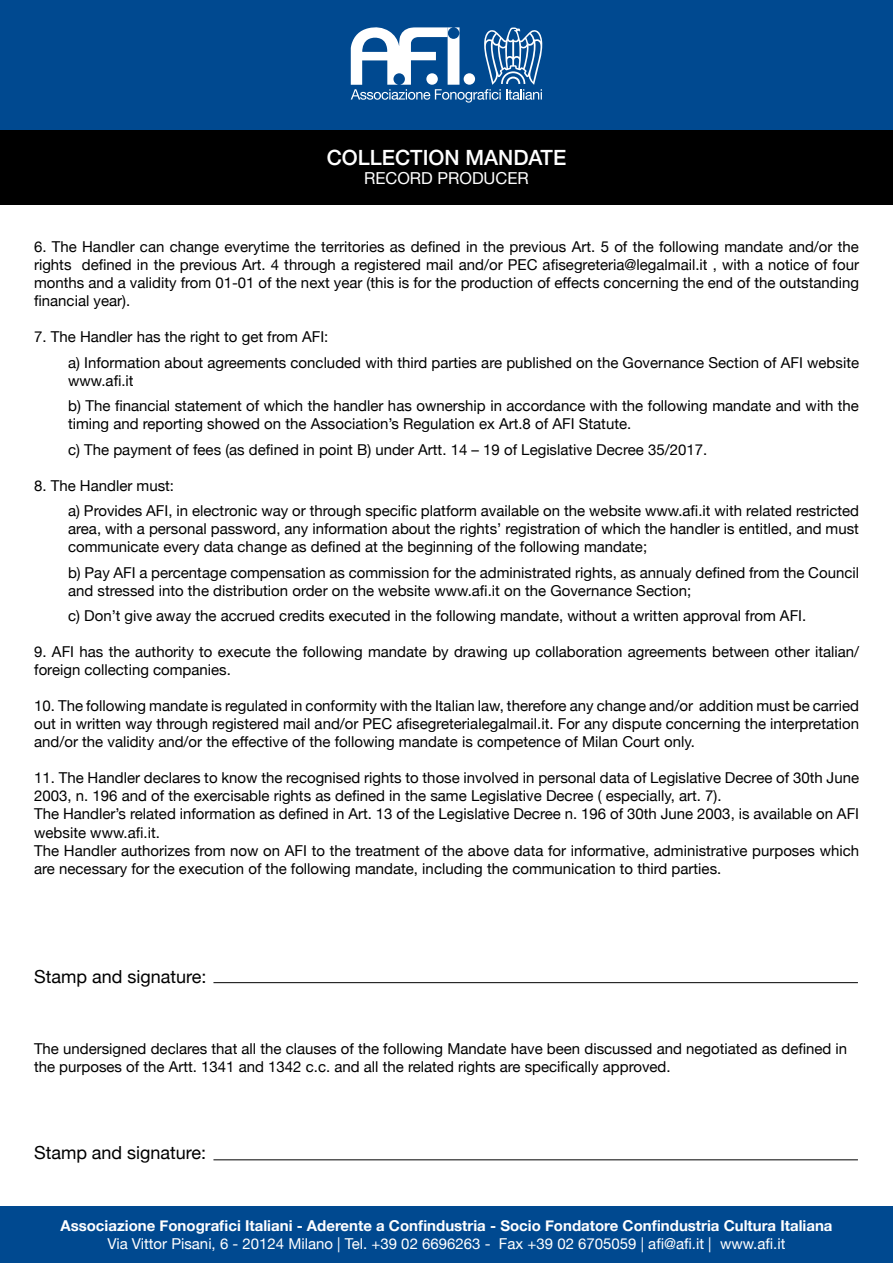
<style>
.page{position:relative;width:893px;height:1263px;background:#fff}
.page>*{position:absolute;margin:0;border:0;box-sizing:border-box;transform-origin:0 0}
.t1{font:500 21px "Helvetica Neue";color:#fff}
.t2{font:18px "Helvetica Neue";color:#000}
.t3{font:16.5px "Helvetica Neue";color:#fff}
.t4{font:15px/18px "Helvetica Neue";color:#000}
.t5{font:700 15px "Helvetica Neue";color:#fff}
.t6{font:15px "Helvetica Neue";color:#fff}
</style>
<div class="page">
<div style="left:0;top:130px;width:893px;height:75px;background:#000"></div>
<div style="left:0;top:1207px;width:893px;height:56px;background:#004990"></div>
<div style="left:0;top:0;width:893px;height:130px;background:#004990"></div>
<svg style="left:351px;top:27px;width:192px;height:76px"></svg>
<hr style="left:213px;top:982px;width:645px;height:1px;background:#000">
<hr style="left:213px;top:1159px;width:645px;height:1px;background:#000">
<h1 class="t1" style="left:327px;top:140px;width:241px">COLLECTION MANDATE</h1>
<p class="t3" style="left:364px;top:167px;width:166px">RECORD PRODUCER</p>
<p class="t4" style="left:34px;top:239px;width:827px;text-align:justify">6. The Handler can change everytime the territories as defined in the previous Art. 5 of the following mandate and/or the rights defined in the previous Art. 4 through a registered mail and/or PEC afisegreteria@legalmail.it , with a notice of four months and a validity from 01-01 of the next year (this is for the production of effects concerning the end of the outstanding financial year).</p>
<p class="t4" style="left:68px;top:325px;width:792px;line-height:25.5px;text-indent:-34px">7. The Handler has the right to get from AFI:<br>a) Information about agreements concluded with third parties are published on the Governance Section of AFI website</p>
<p class="t4" style="left:68px;top:369px;width:792px;line-height:25.5px">www.afi.it<br>b) The financial statement of which the handler has ownership in accordance with the following mandate and with the</p>
<p class="t4" style="left:68px;top:412px;width:641px;line-height:25.5px">timing and reporting showed on the Association’s Regulation ex Art.8 of AFI Statute.<br>c) The payment of fees (as defined in point B) under Artt. 14 – 19 of Legislative Decree 35/2017.</p>
<p class="t4" style="left:68px;top:474px;width:792px;line-height:25.5px;text-indent:-34px">8. The Handler must:<br>a) Provides AFI, in electronic way or through specific platform available on the website www.afi.it with related restricted</p>
<p class="t4" style="left:68px;top:521px;width:792px">area, with a personal password, any information about the rights’ registration of which the handler is entitled, and must communicate every data change as defined at the beginning of the following mandate;</p>
<p class="t4" style="left:68px;top:564px;width:792px">b) Pay AFI a percentage compensation as commission for the administrated rights, as annualy defined from the Council and stressed into the distribution order on the website www.afi.it on the Governance Section;</p>
<p class="t4" style="left:68px;top:608px;width:740px">c) Don’t give away the accrued credits executed in the following mandate, without a written approval from AFI.</p>
<p class="t4" style="left:34px;top:644px;width:826px">9. AFI has the authority to execute the following mandate by drawing up collaboration agreements between other italian/ foreign collecting companies.</p>
<p class="t4" style="left:34px;top:698px;width:826px;text-align:justify">10. The following mandate is regulated in conformity with the Italian law, therefore any change and/or addition must be carried out in written way through registered mail and/or PEC afisegreterialegalmail.it. For any dispute concerning the interpretation and/or the validity and/or the effective of the following mandate is competence of Milan Court only.</p>
<p class="t4" style="left:34px;top:770px;width:826px">11. The Handler declares to know the recognised rights to those involved in personal data of Legislative Decree of 30th June 2003, n. 196 and of the exercisable rights as defined in the same Legislative Decree ( especially, art. 7).<br>The Handler’s related information as defined in Art. 13 of the Legislative Decree n. 196 of 30th June 2003, is available on AFI website www.afi.it.<br>The Handler authorizes from now on AFI to the treatment of the above data for informative, administrative purposes which are necessary for the execution of the following mandate, including the communication to third parties.</p>
<p class="t2" style="left:34px;top:964px;width:174px">Stamp and signature:</p>
<p class="t4" style="left:34px;top:1040px;width:815px">The undersigned declares that all the clauses of the following Mandate have been discussed and negotiated as defined in the purposes of the Artt. 1341 and 1342 c.c. and all the related rights are specifically approved.</p>
<p class="t2" style="left:34px;top:1140px;width:174px">Stamp and signature:</p>
<p class="t5" style="left:60px;top:1214px;width:774px">Associazione Fonografici Italiani - Aderente a Confindustria - Socio Fondatore Confindustria Cultura Italiana</p>
<p class="t6" style="left:107px;top:1233px;width:679px">Via Vittor Pisani, 6 - 20124 Milano | Tel. +39 02 6696263 - Fax +39 02 6705059 | afi@afi.it | www.afi.it</p>
</div>
